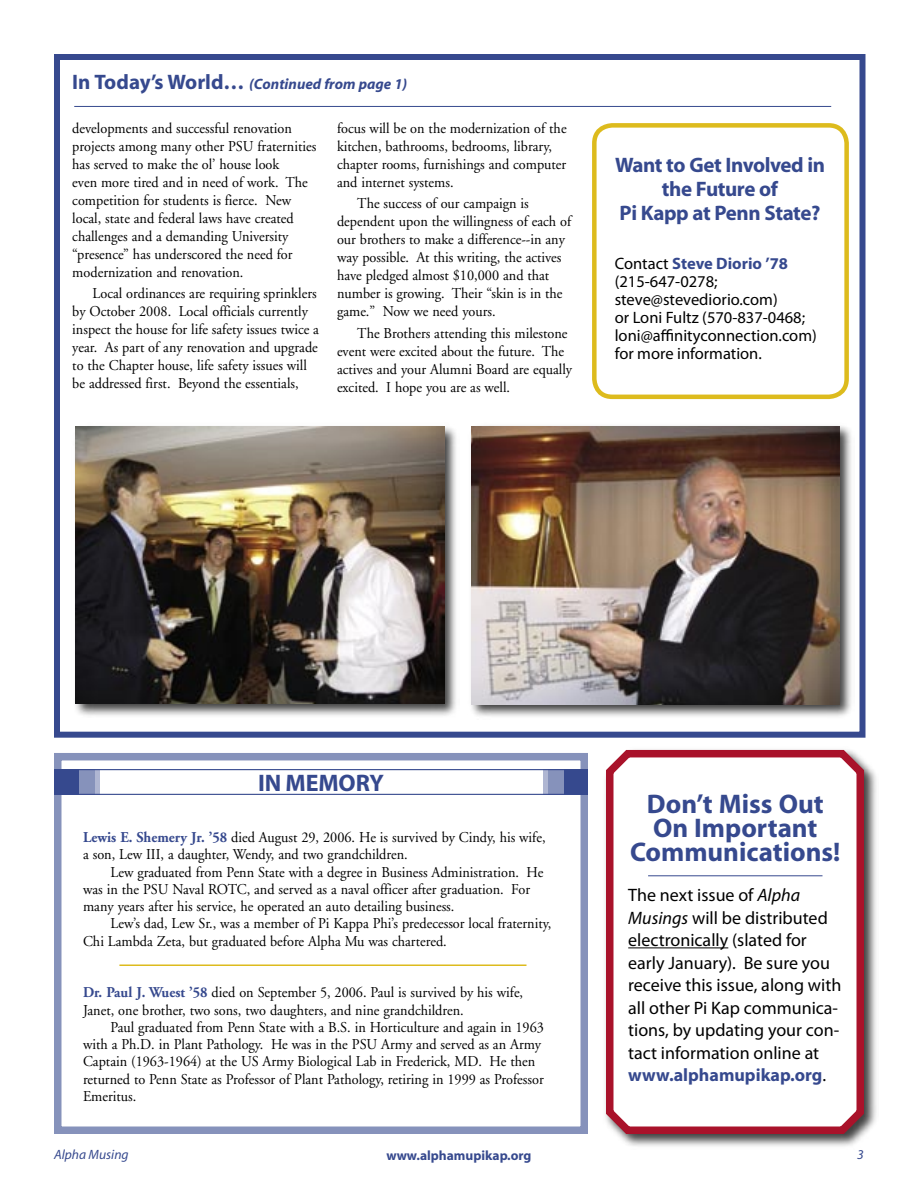
<style>
.page{position:relative;width:918px;height:1188px;background:#fff}
.page>*{position:absolute;margin:0;border:0;box-sizing:border-box;transform-origin:0 0}
._2_Headline{font:700 27px/24px "Myriad";color:#36498e;text-align:center}
._2_List_Heading{font:700 24px "Myriad Pro";letter-spacing:-.005em;color:#36498e}
._2_Headline-2{font:700 21px/24px "Myriad";letter-spacing:-.02em;color:#36498e;text-align:center}
._2_List{font:18px/22.5px "Myriad Pro";color:#000}
._2_List-2{font:16.5px/18px "Myriad Pro";color:#000}
._2_Frat_News_Body{font:15px/18px "Adobe Garamond";color:#000;scale:.95 1}
._2_Alumni_Update_Body{font:15px "Adobe Garamond";color:#000;scale:.95 1}
._2_Headline-3{font:italic 700 15px "Myriad";color:#36498e}
.t1{font:700 13.5px "Myriad";color:#36498e}
.t2{font:italic 13.5px "Myriad";color:#36498e}
.s1{font-style:normal;font-size:21px}
.s2{font-weight:700;color:#36498e}
.s3{font-style:italic}
</style>
<div class="page">
<div style="left:54px;top:753px;width:534px;height:381px;border:8px solid #8692bb"></div>
<div style="left:54px;top:54px;width:812px;height:684px;border:6px solid #36498e"></div>
<div style="left:71px;top:422px;width:389px;height:296px;background:#000;opacity:.75"></div>
<img style="left:76px;top:427px;width:368px;height:276px">
<div style="left:467px;top:422px;width:388px;height:297px;background:#000;opacity:.75"></div>
<img style="left:472px;top:426px;width:367px;height:278px">
<div style="left:76px;top:769px;width:24px;height:26px;background:#afb6d2"></div>
<div style="left:71px;top:769px;width:24px;height:26px;background:#8692bb"></div>
<div style="left:56px;top:769px;width:23px;height:26px;background:#36498e"></div>
<svg style="left:543px;top:771px;width:6px;height:22px"></svg>
<div style="left:549px;top:769px;width:23px;height:26px;background:#8692bb"></div>
<div style="left:564px;top:769px;width:24px;height:26px;background:#36498e"></div>
<div style="left:54px;top:769px;width:534px;height:26px;border:1px solid #36498e"></div>
<div style="left:602px;top:746px;width:277px;height:404px;background:#000;opacity:.75"></div>
<svg style="left:602px;top:746px;width:266px;height:392px"></svg>
<hr style="left:628px;top:947px;width:100px;height:1px;background:#000">
<hr style="left:119px;top:965px;width:407px;height:1px;background:#ddbb1d">
<hr style="left:74px;top:106px;width:757px;height:1px;background:#36498e">
<hr style="left:648px;top:875px;width:174px;height:1px;background:#36498e">
<svg style="left:592px;top:123px;width:257px;height:274px"></svg>
<p class="_2_Headline-3" style="left:72px;top:76px;width:336px"><span class="s1">In Today’s World…</span> (Continued from page 1)</p>
<p class="_2_Frat_News_Body" style="left:72px;top:120px;width:258px">developments and successful renovation projects among many other PSU fraternities has served to make the ol’ house look<br>even more tired and in need of work. The competition for students is fierce. New local, state and federal laws have created challenges and a demanding University “presence” has underscored the need for modernization and renovation.</p>
<p class="_2_Frat_News_Body" style="left:72px;top:285px;width:261px;text-indent:20px">Local ordinances are requiring sprinklers by October 2008. Local officials currently inspect the house for life safety issues twice a year. As part of any renovation and upgrade to the Chapter house, life safety issues will be addressed first. Beyond the essentials,</p>
<p class="_2_Frat_News_Body" style="left:337px;top:120px;width:243px">focus will be on the modernization of the kitchen, bathrooms, bedrooms, library, chapter rooms, furnishings and computer and internet systems.</p>
<p class="_2_Frat_News_Body" style="left:337px;top:195px;width:248px;text-indent:20px">The success of our campaign is dependent upon the willingness of each of our brothers to make a difference--in any way possible. At this writing, the actives have pledged almost $10,000 and that number is growing. Their “skin is in the game.” Now we need yours.</p>
<p class="_2_Frat_News_Body" style="left:337px;top:324px;width:249px;text-indent:20px">The Brothers attending this milestone event were excited about the future. The actives and your Alumni Board are equally excited. I hope you are as well.</p>
<p class="_2_Headline-2" style="left:615px;top:154px;width:212px">Want to Get Involved in the Future of<br>Pi Kapp at Penn State?</p>
<p class="_2_List-2" style="left:615px;top:255px;width:204px">Contact <span class="s2">Steve Diorio ’78 </span>(215-647-0278; steve@stevediorio.com)<br>or Loni Fultz (570-837-0468; loni@affinityconnection.com) for more information.</p>
<p class="_2_List_Heading" style="left:258px;top:767px;width:127px">IN MEMORY</p>
<p class="_2_Alumni_Update_Body" style="left:83px;top:829px;width:488px"><span class="s2">Lewis E. Shemery Jr. ’58</span> died August 29, 2006. He is survived by Cindy, his wife,</p>
<p class="_2_Alumni_Update_Body" style="left:83px;top:847px;width:343px">a son, Lew III, a daughter, Wendy, and two grandchildren.</p>
<p class="_2_Alumni_Update_Body" style="left:111px;top:864px;width:457px">Lew graduated from Penn State with a degree in Business Administration. He</p>
<p class="_2_Alumni_Update_Body" style="left:83px;top:881px;width:472px">was in the PSU Naval ROTC, and served as a naval officer after graduation. For</p>
<p class="_2_Alumni_Update_Body" style="left:83px;top:898px;width:392px">many years after his service, he operated an auto detailing business.</p>
<p class="_2_Alumni_Update_Body" style="left:111px;top:916px;width:466px">Lew’s dad, Lew Sr., was a member of Pi Kappa Phi’s predecessor local fraternity,</p>
<p class="_2_Alumni_Update_Body" style="left:83px;top:933px;width:384px">Chi Lambda Zeta, but graduated before Alpha Mu was chartered.</p>
<p class="_2_Alumni_Update_Body" style="left:83px;top:985px;width:465px"><span class="s2">Dr. Paul J. Wuest ’58</span> died on September 5, 2006. Paul is survived by his wife,</p>
<p class="_2_Alumni_Update_Body" style="left:83px;top:1002px;width:402px">Janet, one brother, two sons, two daughters, and nine grandchildren.</p>
<p class="_2_Alumni_Update_Body" style="left:111px;top:1019px;width:458px">Paul graduated from Penn State with a B.S. in Horticulture and again in 1963</p>
<p class="_2_Alumni_Update_Body" style="left:83px;top:1036px;width:484px">with a Ph.D. in Plant Pathology. He was in the PSU Army and served as an Army</p>
<p class="_2_Alumni_Update_Body" style="left:83px;top:1054px;width:477px">Captain (1963-1964) at the US Army Biological Lab in Frederick, MD. He then</p>
<p class="_2_Alumni_Update_Body" style="left:83px;top:1071px;width:486px">returned to Penn State as Professor of Plant Pathology, retiring in 1999 as Professor</p>
<p class="_2_Alumni_Update_Body" style="left:83px;top:1088px;width:58px">Emeritus.</p>
<p class="_2_Headline" style="left:630px;top:792px;width:212px">Don’t Miss Out<br>On Important<br>Communications!</p>
<p class="_2_List" style="left:628px;top:884px;width:215px">The next issue of <span class="s3">Alpha<br>Musings</span> will be distributed electronically (slated for early January). Be sure you receive this issue, along with all other Pi Kap communica&shy;tions, by updating your con&shy;tact information online at <span class="s2">www.alphamupikap.org</span>.</p>
<p class="t2" style="left:54px;top:1148px;width:76px">Alpha Musing</p>
<p class="t1" style="left:386px;top:1148px;width:147px">www.alphamupikap.org</p>
<p class="t2" style="left:857px;top:1148px;width:8px">3</p>
</div>
